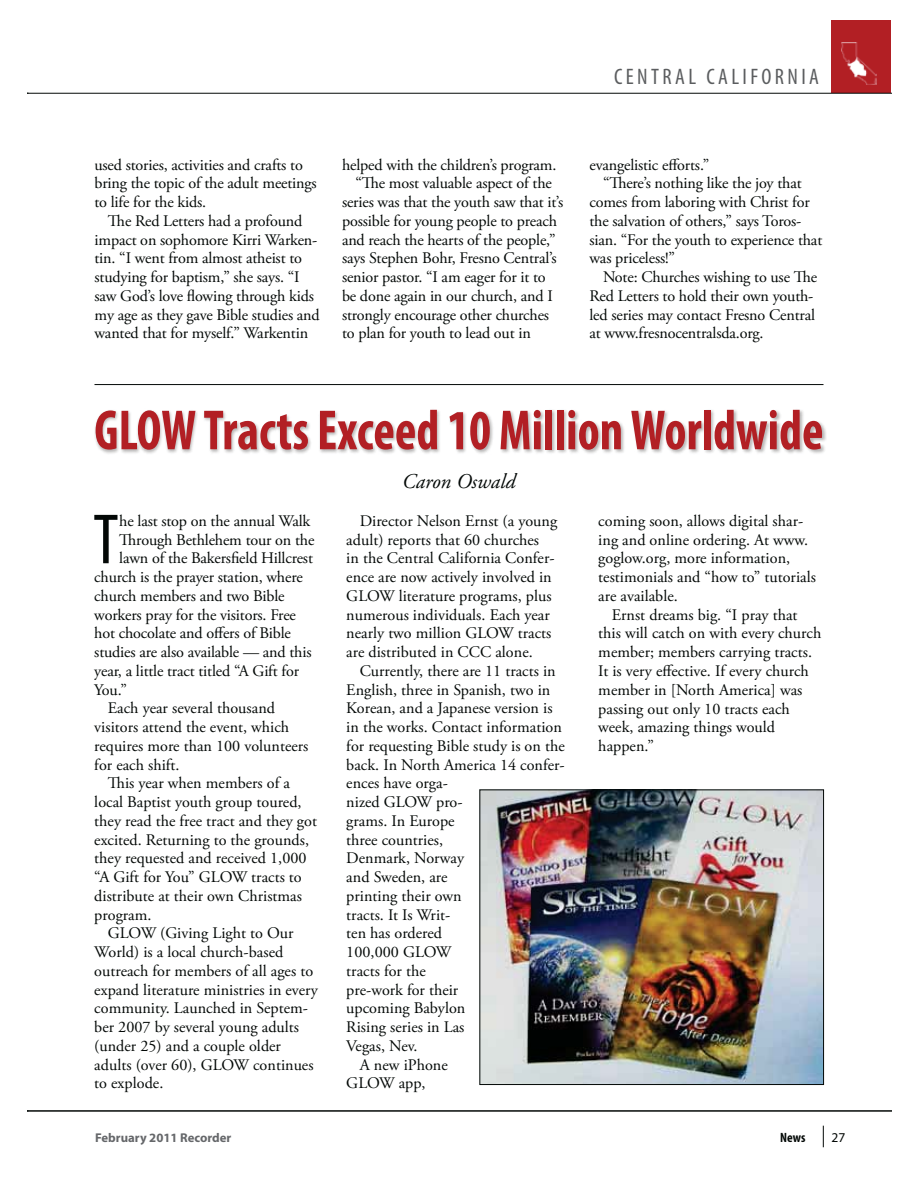
<style>
.page{position:relative;width:918px;height:1188px;background:#fff}
.page>*{position:absolute;margin:0;border:0;box-sizing:border-box;transform-origin:0 0}
.t1{font:condensed 71.7px "Myriad Pro";color:#030806}
.t2{font:700 condensed 57px "Myriad Pro";color:#b21f24;scale:.9 1}
.t3{font:condensed 22.5px "Myriad Pro";letter-spacing:.15em;color:#5b5d5f}
.t4{font:italic 21px "Adobe Garamond Pro";color:#030806}
.t5{font:16.2px "Adobe Garamond Pro";color:#030806}
.t6{font:700 condensed 13.5px "Myriad Pro";color:#030806}
.t7{font:13.5px "Myriad Pro";color:#030806}
.t8{font:700 12.75px "Myriad Pro";color:#65676a}
</style>
<div class="page">
<div style="left:832px;top:20px;width:59px;height:73px;background:#b21f24"></div>
<img style="left:842px;top:43px;width:35px;height:41px">
<img style="left:95px;top:410px;width:731px;height:44px">
<img style="left:482px;top:792px;width:340px;height:291px">
<div style="left:480px;top:790px;width:344px;height:295px;border:1px solid #030806"></div>
<hr style="left:27px;top:93px;width:864px;height:1px;background:#030806">
<svg style="left:823px;top:1126px;width:1px;height:21px"></svg>
<hr style="left:27px;top:1111px;width:864px;height:1px;background:#030806">
<hr style="left:94px;top:384px;width:730px;height:1px;background:#030806">
<p class="t3" style="left:614px;top:68px;width:206px">CENTRAL CALIFORNIA</p>
<p class="t5" style="left:95px;top:158px;width:210px">used stories, activities and crafts to</p>
<p class="t5" style="left:95px;top:177px;width:224px">bring the topic of the adult meetings</p>
<p class="t5" style="left:95px;top:195px;width:113px">to life for the kids.</p>
<p class="t5" style="left:108px;top:214px;width:196px">The Red Letters had a profound</p>
<p class="t5" style="left:95px;top:233px;width:224px">impact on sophomore Kirri Warken-</p>
<p class="t5" style="left:95px;top:252px;width:209px">tin. “I went from almost atheist to</p>
<p class="t5" style="left:95px;top:270px;width:207px">studying for baptism,” she says. “I</p>
<p class="t5" style="left:95px;top:289px;width:221px">saw God’s love flowing through kids</p>
<p class="t5" style="left:95px;top:308px;width:227px">my age as they gave Bible studies and</p>
<p class="t5" style="left:95px;top:327px;width:215px">wanted that for myself.” Warkentin</p>
<p class="t5" style="left:342px;top:158px;width:216px">helped with the children’s program.</p>
<p class="t5" style="left:355px;top:177px;width:198px">“The most valuable aspect of the</p>
<p class="t5" style="left:342px;top:195px;width:223px">series was that the youth saw that it’s</p>
<p class="t5" style="left:342px;top:214px;width:217px">possible for young people to preach</p>
<p class="t5" style="left:342px;top:233px;width:215px">and reach the hearts of the people,”</p>
<p class="t5" style="left:342px;top:252px;width:216px">says Stephen Bohr, Fresno Central’s</p>
<p class="t5" style="left:342px;top:270px;width:205px">senior pastor. “I am eager for it to</p>
<p class="t5" style="left:342px;top:289px;width:212px">be done again in our church, and I</p>
<p class="t5" style="left:342px;top:308px;width:209px">strongly encourage other churches</p>
<p class="t5" style="left:342px;top:327px;width:190px">to plan for youth to lead out in</p>
<p class="t5" style="left:590px;top:158px;width:121px">evangelistic efforts.”</p>
<p class="t5" style="left:603px;top:177px;width:200px">“There’s nothing like the joy that</p>
<p class="t5" style="left:590px;top:195px;width:222px">comes from laboring with Christ for</p>
<p class="t5" style="left:590px;top:214px;width:213px">the salvation of others,” says Toros-</p>
<p class="t5" style="left:590px;top:233px;width:234px">sian. “For the youth to experience that</p>
<p class="t5" style="left:590px;top:252px;width:87px">was priceless!”</p>
<p class="t5" style="left:603px;top:270px;width:216px">Note: Churches wishing to use The</p>
<p class="t5" style="left:590px;top:289px;width:225px">Red Letters to hold their own youth-</p>
<p class="t5" style="left:590px;top:308px;width:227px">led series may contact Fresno Central</p>
<p class="t5" style="left:590px;top:327px;width:176px">at www.fresnocentralsda.org.</p>
<p class="t2" style="left:94px;top:408px;width:812px">GLOW Tracts Exceed 10 Million Worldwide</p>
<p class="t4" style="left:402px;top:473px;width:115px">Caron Oswald</p>
<p class="t1" style="left:93px;top:512px;width:27px">T</p>
<p class="t5" style="left:119px;top:514px;width:193px">he last stop on the annual Walk</p>
<p class="t5" style="left:360px;top:514px;width:199px">Director Nelson Ernst (a young</p>
<p class="t5" style="left:346px;top:533px;width:194px">adult) reports that 60 churches</p>
<p class="t5" style="left:346px;top:552px;width:210px">in the Central California Confer-</p>
<p class="t5" style="left:346px;top:571px;width:207px">ence are now actively involved in</p>
<p class="t5" style="left:346px;top:589px;width:207px">GLOW literature programs, plus</p>
<p class="t5" style="left:346px;top:608px;width:205px">numerous individuals. Each year</p>
<p class="t5" style="left:346px;top:627px;width:207px">nearly two million GLOW tracts</p>
<p class="t5" style="left:346px;top:646px;width:188px">are distributed in CCC alone.</p>
<p class="t5" style="left:360px;top:664px;width:197px">Currently, there are 11 tracts in</p>
<p class="t5" style="left:346px;top:683px;width:206px">English, three in Spanish, two in</p>
<p class="t5" style="left:346px;top:702px;width:208px">Korean, and a Japanese version is</p>
<p class="t5" style="left:346px;top:721px;width:217px">in the works. Contact information</p>
<p class="t5" style="left:346px;top:739px;width:220px">for requesting Bible study is on the</p>
<p class="t5" style="left:346px;top:758px;width:220px">back. In North America 14 confer-</p>
<p class="t5" style="left:346px;top:777px;width:103px">ences have orga-</p>
<p class="t5" style="left:346px;top:796px;width:118px">nized GLOW pro-</p>
<p class="t5" style="left:346px;top:814px;width:110px">grams. In Europe</p>
<p class="t5" style="left:346px;top:833px;width:98px">three countries,</p>
<p class="t5" style="left:346px;top:852px;width:119px">Denmark, Norway</p>
<p class="t5" style="left:346px;top:871px;width:103px">and Sweden, are</p>
<p class="t5" style="left:346px;top:889px;width:117px">printing their own</p>
<p class="t5" style="left:346px;top:908px;width:106px">tracts. It Is Writ-</p>
<p class="t5" style="left:346px;top:927px;width:97px">ten has ordered</p>
<p class="t5" style="left:346px;top:946px;width:107px">100,000 GLOW</p>
<p class="t5" style="left:346px;top:964px;width:81px">tracts for the</p>
<p class="t5" style="left:346px;top:983px;width:114px">pre-work for their</p>
<p class="t5" style="left:346px;top:1002px;width:121px">upcoming Babylon</p>
<p class="t5" style="left:346px;top:1021px;width:120px">Rising series in Las</p>
<p class="t5" style="left:346px;top:1039px;width:73px">Vegas, Nev.</p>
<p class="t5" style="left:360px;top:1058px;width:89px">A new iPhone</p>
<p class="t5" style="left:346px;top:1077px;width:81px">GLOW app,</p>
<p class="t5" style="left:598px;top:514px;width:206px">coming soon, allows digital shar-</p>
<p class="t5" style="left:598px;top:533px;width:211px">ing and online ordering. At www.</p>
<p class="t5" style="left:598px;top:552px;width:193px">goglow.org, more information,</p>
<p class="t5" style="left:598px;top:571px;width:219px">testimonials and “how to” tutorials</p>
<p class="t5" style="left:598px;top:589px;width:81px">are available.</p>
<p class="t5" style="left:612px;top:608px;width:187px">Ernst dreams big. “I pray that</p>
<p class="t5" style="left:598px;top:627px;width:225px">this will catch on with every church</p>
<p class="t5" style="left:598px;top:646px;width:215px">member; members carrying tracts.</p>
<p class="t5" style="left:598px;top:664px;width:212px">It is very effective. If every church</p>
<p class="t5" style="left:598px;top:683px;width:206px">member in [North America] was</p>
<p class="t5" style="left:598px;top:702px;width:193px">passing out only 10 tracts each</p>
<p class="t5" style="left:598px;top:721px;width:178px">week, amazing things would</p>
<p class="t5" style="left:598px;top:739px;width:57px">happen.”</p>
<p class="t5" style="left:119px;top:533px;width:197px">Through Bethlehem tour on the</p>
<p class="t5" style="left:119px;top:552px;width:195px">lawn of the Bakersfield Hillcrest</p>
<p class="t5" style="left:94px;top:570px;width:210px">church is the prayer station, where</p>
<p class="t5" style="left:94px;top:589px;width:192px">church members and two Bible</p>
<p class="t5" style="left:94px;top:608px;width:203px">workers pray for the visitors. Free</p>
<p class="t5" style="left:94px;top:627px;width:198px">hot chocolate and offers of Bible</p>
<p class="t5" style="left:94px;top:645px;width:219px">studies are also available — and this</p>
<p class="t5" style="left:94px;top:664px;width:206px">year, a little tract titled “A Gift for</p>
<p class="t5" style="left:94px;top:683px;width:34px">You.”</p>
<p class="t5" style="left:108px;top:702px;width:169px">Each year several thousand</p>
<p class="t5" style="left:94px;top:720px;width:196px">visitors attend the event, which</p>
<p class="t5" style="left:94px;top:739px;width:216px">requires more than 100 volunteers</p>
<p class="t5" style="left:94px;top:758px;width:87px">for each shift.</p>
<p class="t5" style="left:108px;top:777px;width:184px">This year when members of a</p>
<p class="t5" style="left:94px;top:795px;width:209px">local Baptist youth group toured,</p>
<p class="t5" style="left:94px;top:814px;width:224px">they read the free tract and they got</p>
<p class="t5" style="left:94px;top:833px;width:216px">excited. Returning to the grounds,</p>
<p class="t5" style="left:94px;top:852px;width:214px">they requested and received 1,000</p>
<p class="t5" style="left:94px;top:870px;width:209px">“A Gift for You” GLOW tracts to</p>
<p class="t5" style="left:94px;top:889px;width:209px">distribute at their own Christmas</p>
<p class="t5" style="left:94px;top:908px;width:59px">program.</p>
<p class="t5" style="left:108px;top:927px;width:187px">GLOW (Giving Light to Our</p>
<p class="t5" style="left:94px;top:945px;width:190px">World) is a local church-based</p>
<p class="t5" style="left:94px;top:964px;width:220px">outreach for members of all ages to</p>
<p class="t5" style="left:94px;top:983px;width:225px">expand literature ministries in every</p>
<p class="t5" style="left:94px;top:1002px;width:215px">community. Launched in Septem-</p>
<p class="t5" style="left:94px;top:1021px;width:206px">ber 2007 by several young adults</p>
<p class="t5" style="left:94px;top:1039px;width:188px">(under 25) and a couple older</p>
<p class="t5" style="left:94px;top:1058px;width:221px">adults (over 60), GLOW continues</p>
<p class="t5" style="left:94px;top:1077px;width:71px">to explode.</p>
<p class="t8" style="left:95px;top:1133px;width:138px">February 2011 Recorder</p>
<p class="t6" style="left:780px;top:1132px;width:27px">News</p>
<p class="t7" style="left:832px;top:1132px;width:15px">27</p>
</div>
